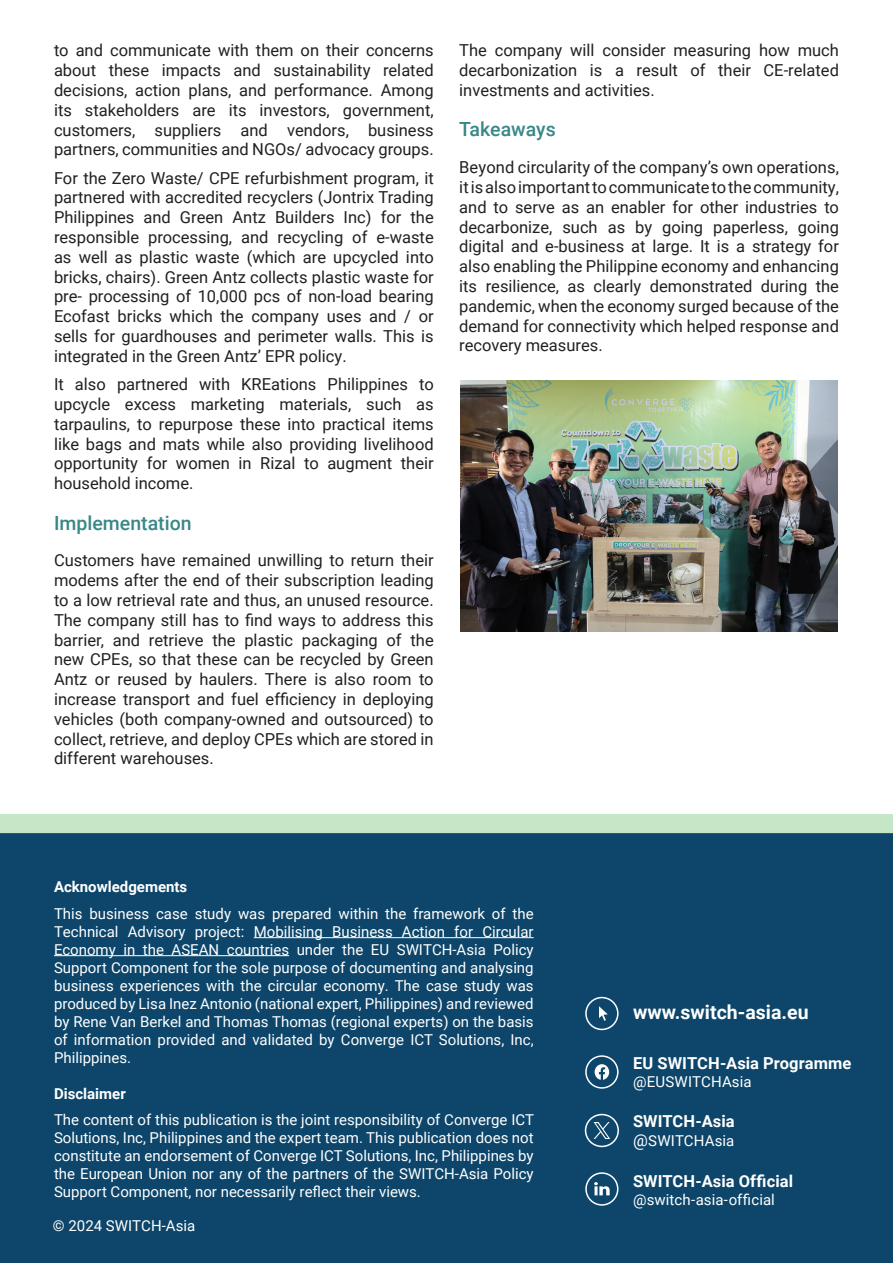
<style>
.page{position:relative;width:893px;height:1263px;background:#fff}
.page>*{position:absolute;margin:0;border:0;box-sizing:border-box;transform-origin:0 0}
.heading_2{font:500 19.5px "Roboto";color:#398787}
.t1{font:700 19.5px "Roboto";color:#fff}
.body{font:16.5px/19.8px "Roboto";color:#231f20;text-align:justify}
.t2{font:700 16.5px "Roboto";color:#fff}
.t3{font:15px/18px "Roboto";color:#fff;text-align:justify}
.t4{font:700 15px "Roboto";color:#fff}
.s1{font-size:16.5px}
</style>
<div class="page">
<div style="left:0;top:833px;width:893px;height:430px;background:#0d466a"></div>
<hr style="left:254px;top:937px;width:280px;height:1px;background:#fff">
<hr style="left:54px;top:955px;width:235px;height:1px;background:#fff">
<svg style="left:595px;top:1064px;width:14px;height:16px"></svg>
<div style="left:585px;top:1055px;width:34px;height:34px;border:2px solid #fff;border-radius:50%"></div>
<svg style="left:599px;top:1006px;width:9px;height:15px"></svg>
<div style="left:585px;top:997px;width:34px;height:33px;border:2px solid #fff;border-radius:50%"></div>
<div style="left:585px;top:1114px;width:34px;height:33px;border:2px solid #fff;border-radius:50%"></div>
<svg style="left:594px;top:1182px;width:16px;height:13px"></svg>
<div style="left:585px;top:1172px;width:33px;height:34px;border:2px solid #fff;border-radius:50%"></div>
<svg style="left:594px;top:1122px;width:16px;height:17px"></svg>
<div style="left:0;top:814px;width:893px;height:19px;background:#c6e6c8"></div>
<img style="left:460px;top:380px;width:378px;height:251px">
<p class="body" style="left:54px;top:40px;width:381px">to and communicate with them on their concerns about these impacts and sustainability related decisions, action plans, and performance. Among its stakeholders are its investors, government, customers, suppliers and vendors, business partners, communities and NGOs/ advocacy groups.</p>
<p class="body" style="left:54px;top:167px;width:381px">For the Zero Waste/ CPE refurbishment program, it partnered with accredited recyclers (Jontrix Trading Philippines and Green Antz Builders Inc) for the responsible processing, and recycling of e-waste as well as plastic waste (which are upcycled into bricks, chairs). Green Antz collects plastic waste for pre- processing of 10,000 pcs of non-load bearing Ecofast bricks which the company uses and / or sells for guardhouses and perimeter walls. This is integrated in the Green Antz’ EPR policy.</p>
<p class="body" style="left:54px;top:374px;width:381px">It also partnered with KREations Philippines to upcycle excess marketing materials, such as tarpaulins, to repurpose these into practical items like bags and mats while also providing livelihood opportunity for women in Rizal to augment their household income.</p>
<p class="heading_2" style="left:54px;top:509px;width:139px">Implementation</p>
<p class="body" style="left:54px;top:550px;width:381px">Customers have remained unwilling to return their modems after the end of their subscription leading to a low retrieval rate and thus, an unused resource.<br>The company still has to find ways to address this barrier, and retrieve the plastic packaging of the new CPEs, so that these can be recycled by Green Antz or reused by haulers. There is also room to increase transport and fuel efficiency in deploying vehicles (both company-owned and outsourced) to collect, retrieve, and deploy CPEs which are stored in different warehouses.</p>
<p class="body" style="left:459px;top:40px;width:381px">The company will consider measuring how much decarbonization is a result of their CE-related investments and activities.</p>
<p class="heading_2" style="left:459px;top:116px;width:98px">Takeaways</p>
<p class="body" style="left:459px;top:157px;width:381px">Beyond circularity of the company’s own operations, it is also important to communicate to the community, and to serve as an enabler for other industries to decarbonize, such as by going paperless, going digital and e-business at large. It is a strategy for also enabling the Philippine economy and enhancing its resilience, as clearly demonstrated during the pandemic, when the economy surged because of the demand for connectivity which helped response and recovery measures.</p>
<p class="t4" style="left:54px;top:876px;width:135px">Acknowledgements</p>
<p class="t3" style="left:54px;top:904px;width:481px">This business case study was prepared within the framework of the Technical Advisory project: Mobilising Business Action for Circular Economy in the ASEAN countries under the EU SWITCH-Asia Policy Support Component for the sole purpose of documenting and analysing business experiences with the circular economy. The case study was produced by Lisa Inez Antonio (national expert, Philippines) and reviewed by Rene Van Berkel and Thomas Thomas (regional experts) on the basis of information provided and validated by Converge ICT Solutions, Inc, Philippines.</p>
<p class="t4" style="left:54px;top:1083px;width:73px">Disclaimer</p>
<p class="t3" style="left:54px;top:1110px;width:481px">The content of this publication is the joint responsibility of Converge ICT Solutions, Inc, Philippines and the expert team. This publication does not constitute an endorsement of Converge ICT Solutions, Inc, Philippines by the European Union nor any of the partners of the SWITCH-Asia Policy Support Component, nor necessarily reflect their views.</p>
<p class="t3" style="left:53px;top:1216px;width:144px">© 2024 SWITCH-Asia</p>
<p class="t1" style="left:633px;top:998px;width:177px">www.switch-asia.eu</p>
<p class="t2" style="left:633px;top:1052px;width:220px">EU SWITCH-Asia Programme</p>
<p class="t3" style="left:633px;top:1072px;width:120px">@EUSWITCHAsia</p>
<p class="t2" style="left:633px;top:1109px;width:103px">SWITCH-Asia</p>
<p class="t3" style="left:633px;top:1131px;width:103px"><span class="s1">@</span>SWITCHAsia</p>
<p class="t2" style="left:633px;top:1170px;width:161px">SWITCH-Asia Official</p>
<p class="t3" style="left:633px;top:1190px;width:143px">@switch-asia-official</p>
</div>
